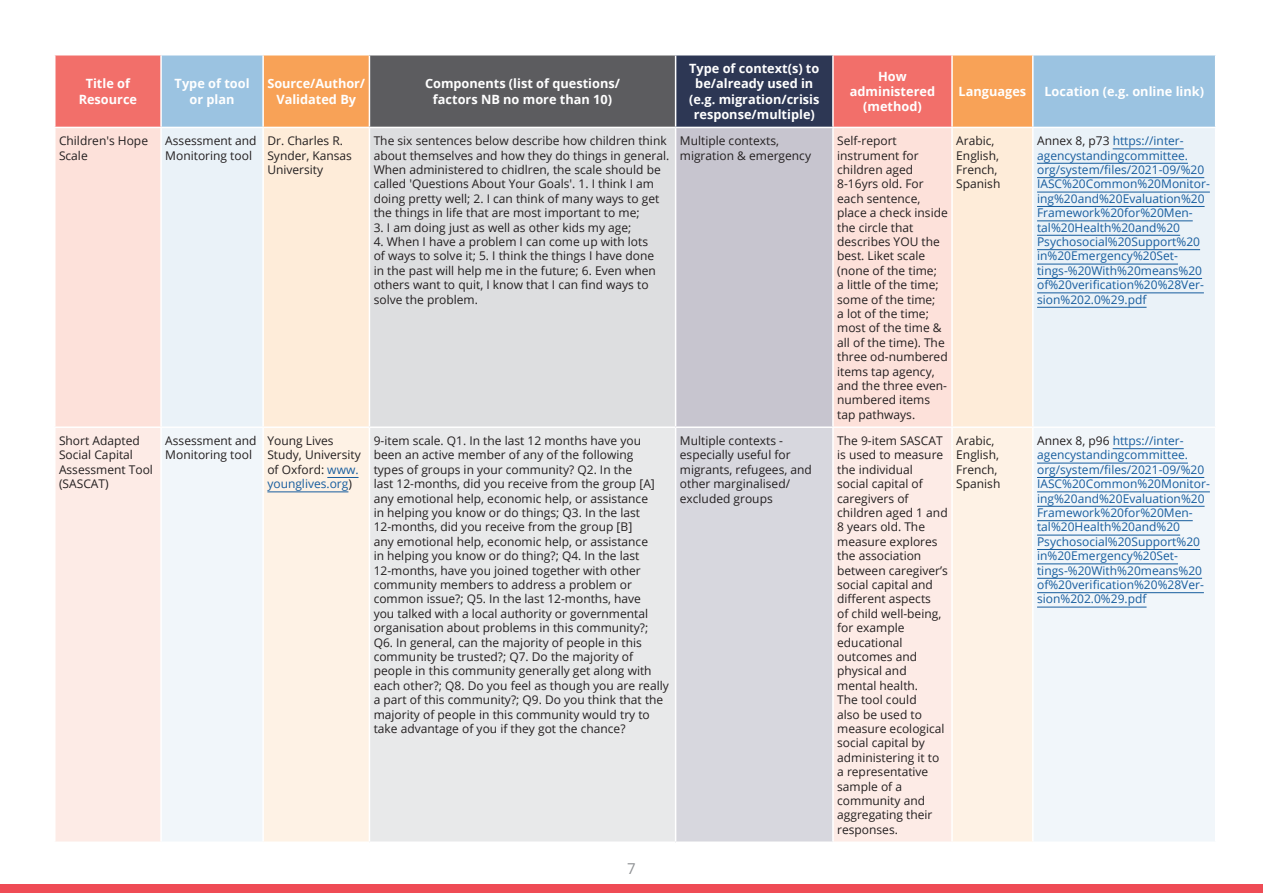
<style>
.page{position:relative;width:1263px;height:893px;background:#fff}
.page>*{position:absolute;margin:0;border:0;box-sizing:border-box;transform-origin:0 0}
.t1{font:15px "Open Sans";color:#8f9194}
.Table_head{font:700 12.75px/15.3px "Open Sans";color:#fff;text-align:center}
.table_body{font:12px/14.4px "Open Sans";color:#231f20}
.table_body-2{font:12px/14.4px "Open Sans";color:#175d9e}
.s1{color:#231f20}
.s2{color:#175d9e}
</style>
<div class="page">
<div style="left:0;top:884px;width:1263px;height:9px;background:#ef4b55"></div>
<div style="left:56px;top:56px;width:104px;height:71px;background:#f26f6a"></div>
<div style="left:162px;top:56px;width:1053px;height:71px;background:#9bc3e1"></div>
<svg style="left:264px;top:56px;width:768px;height:71px;background:#f58e5f"></svg>
<div style="left:369px;top:55px;width:307px;height:72px;background:#5c5c5f"></div>
<div style="left:676px;top:55px;width:157px;height:72px;background:#2d3754"></div>
<div style="left:56px;top:128px;width:104px;height:298px;background:#fde1da"></div>
<div style="left:162px;top:128px;width:1053px;height:298px;background:#eaf2f8"></div>
<svg style="left:264px;top:128px;width:768px;height:298px;background:#fde7d9"></svg>
<div style="left:369px;top:127px;width:307px;height:300px;background:#dddee0"></div>
<div style="left:676px;top:127px;width:157px;height:300px;background:#c7c5cf"></div>
<div style="left:56px;top:428px;width:104px;height:413px;background:#fdebe6"></div>
<div style="left:162px;top:428px;width:1053px;height:413px;background:#f1f6fa"></div>
<div style="left:264px;top:428px;width:768px;height:413px;background:#fef2e5"></div>
<div style="left:369px;top:427px;width:307px;height:415px;background:#e8e9ea"></div>
<div style="left:676px;top:427px;width:157px;height:415px;background:#d7d7de"></div>
<hr style="left:262px;top:56px;width:2px;height:71px;background:#fff">
<hr style="left:369px;top:54px;width:307px;height:2px;background:#fff">
<hr style="left:369px;top:56px;width:1px;height:71px;background:#fff">
<hr style="left:676px;top:54px;width:157px;height:2px;background:#fff">
<hr style="left:675px;top:56px;width:1px;height:71px;background:#fff">
<hr style="left:832px;top:56px;width:2px;height:71px;background:#fff">
<hr style="left:951px;top:56px;width:2px;height:71px;background:#fff">
<hr style="left:1032px;top:56px;width:1px;height:71px;background:#fff">
<hr style="left:369px;top:127px;width:307px;height:1px;background:#fff">
<hr style="left:676px;top:127px;width:157px;height:1px;background:#fff">
<hr style="left:262px;top:128px;width:2px;height:298px;background:#fff">
<hr style="left:369px;top:128px;width:1px;height:298px;background:#fff">
<hr style="left:675px;top:128px;width:1px;height:298px;background:#fff">
<hr style="left:832px;top:128px;width:2px;height:298px;background:#fff">
<hr style="left:951px;top:128px;width:2px;height:298px;background:#fff">
<hr style="left:1032px;top:128px;width:1px;height:298px;background:#fff">
<hr style="left:262px;top:428px;width:2px;height:413px;background:#fff">
<hr style="left:369px;top:426px;width:307px;height:2px;background:#fff">
<hr style="left:369px;top:428px;width:1px;height:413px;background:#fff">
<hr style="left:676px;top:426px;width:157px;height:2px;background:#fff">
<hr style="left:675px;top:428px;width:1px;height:413px;background:#fff">
<hr style="left:832px;top:428px;width:2px;height:413px;background:#fff">
<hr style="left:951px;top:428px;width:2px;height:413px;background:#fff">
<hr style="left:1032px;top:428px;width:1px;height:413px;background:#fff">
<hr style="left:369px;top:841px;width:307px;height:2px;background:#fff">
<hr style="left:676px;top:841px;width:157px;height:2px;background:#fff">
<hr style="left:1113px;top:149px;width:71px;height:1px;background:#175d9e">
<hr style="left:1037px;top:163px;width:151px;height:1px;background:#175d9e">
<hr style="left:1037px;top:177px;width:167px;height:1px;background:#175d9e">
<hr style="left:1037px;top:192px;width:173px;height:1px;background:#175d9e">
<hr style="left:1037px;top:206px;width:167px;height:1px;background:#175d9e">
<hr style="left:1037px;top:221px;width:156px;height:1px;background:#175d9e">
<hr style="left:1037px;top:235px;width:143px;height:1px;background:#175d9e">
<hr style="left:1037px;top:249px;width:163px;height:1px;background:#175d9e">
<hr style="left:1037px;top:264px;width:141px;height:1px;background:#175d9e">
<hr style="left:1037px;top:278px;width:165px;height:1px;background:#175d9e">
<hr style="left:1037px;top:293px;width:167px;height:1px;background:#175d9e">
<hr style="left:1037px;top:307px;width:109px;height:1px;background:#175d9e">
<hr style="left:327px;top:477px;width:31px;height:1px;background:#175d9e">
<hr style="left:267px;top:492px;width:81px;height:1px;background:#175d9e">
<hr style="left:1113px;top:448px;width:71px;height:1px;background:#175d9e">
<hr style="left:1037px;top:463px;width:151px;height:1px;background:#175d9e">
<hr style="left:1037px;top:477px;width:167px;height:1px;background:#175d9e">
<hr style="left:1037px;top:492px;width:173px;height:1px;background:#175d9e">
<hr style="left:1037px;top:506px;width:167px;height:1px;background:#175d9e">
<hr style="left:1037px;top:520px;width:156px;height:1px;background:#175d9e">
<hr style="left:1037px;top:535px;width:143px;height:1px;background:#175d9e">
<hr style="left:1037px;top:549px;width:163px;height:1px;background:#175d9e">
<hr style="left:1037px;top:564px;width:141px;height:1px;background:#175d9e">
<hr style="left:1037px;top:578px;width:165px;height:1px;background:#175d9e">
<hr style="left:1037px;top:592px;width:167px;height:1px;background:#175d9e">
<hr style="left:1037px;top:607px;width:109px;height:1px;background:#175d9e">
<p class="Table_head" style="left:79px;top:76px;width:60px">Title of<br>Resource</p>
<p class="Table_head" style="left:175px;top:76px;width:76px">Type of tool or plan</p>
<p class="Table_head" style="left:267px;top:76px;width:99px">Source/Author/<br>Validated By</p>
<p class="Table_head" style="left:425px;top:76px;width:197px">Components (list of questions/ factors NB no more than 10)</p>
<p class="table_body" style="left:59px;top:133px;width:91px">Children's Hope<br>Scale</p>
<p class="table_body" style="left:165px;top:133px;width:93px">Assessment and<br>Monitoring tool</p>
<p class="table_body" style="left:267px;top:133px;width:86px">Dr. Charles R.<br>Synder, Kansas<br>University</p>
<p class="table_body" style="left:374px;top:133px;width:297px">The six sentences below describe how children think about themselves and how they do things in general.<br>When administered to chidlren, the scale should be called 'Questions About Your Goals'. 1. I think I am doing pretty well; 2. I can think of many ways to get the things in life that are most important to me;</p>
<p class="table_body" style="left:374px;top:220px;width:259px">3. I am doing just as well as other kids my age;</p>
<p class="table_body" style="left:374px;top:234px;width:284px">4. When I have a problem I can come up with lots of ways to solve it; 5. I think the things I have done in the past will help me in the future; 6. Even when others want to quit, I know that I can find ways to solve the problem.</p>
<p class="Table_head" style="left:689px;top:60px;width:132px">Type of context(s) to be/already used in (e.g. migration/crisis response/multiple)</p>
<p class="Table_head" style="left:850px;top:68px;width:87px">How administered (method)</p>
<p class="Table_head" style="left:958px;top:83px;width:69px">Languages</p>
<p class="Table_head" style="left:1044px;top:83px;width:161px">Location (e.g. online link)</p>
<p class="table_body" style="left:680px;top:133px;width:133px">Multiple contexts, migration &amp; emergency</p>
<p class="table_body" style="left:837px;top:133px;width:112px">Self-report instrument for children aged<br>8-16yrs old. For each sentence, place a check inside the circle that describes YOU the best. Liket scale (none of the time;<br>a little of the time; some of the time;<br>a lot of the time; most of the time &amp; all of the time). The three od-numbered items tap agency, and the three even&shy;numbered items tap pathways.</p>
<p class="table_body" style="left:956px;top:133px;width:46px">Arabic,<br>English,<br>French,<br>Spanish</p>
<p class="table_body-2" style="left:1037px;top:133px;width:174px"><span class="s1">Annex 8, p73</span> https://inter&shy;agencystandingcommittee. org/system/files/2021-09/%20<br>IASC%20Common%20Monitor&shy;ing%20and%20Evaluation%20<br>Framework%20for%20Men&shy;tal%20Health%20and%20<br>Psychosocial%20Support%20 in%20Emergency%20Set&shy;tings-%20With%20means%20 of%20verification%20%28Ver&shy;sion%202.0%29.pdf</p>
<p class="table_body" style="left:59px;top:433px;width:96px">Short Adapted<br>Social Capital<br>Assessment Tool (SASCAT)</p>
<p class="table_body" style="left:165px;top:433px;width:93px">Assessment and<br>Monitoring tool</p>
<p class="table_body" style="left:267px;top:433px;width:95px">Young Lives<br>Study, University of Oxford: <span class="s2">www. younglives.org</span>)</p>
<p class="table_body" style="left:374px;top:433px;width:297px">9-item scale. Q1. In the last 12 months have you been an active member of any of the following<br>types of groups in your community? Q2. In the<br>last 12-months, did you receive from the group [A] any emotional help, economic help, or assistance<br>in helping you know or do things; Q3. In the last 12-months, did you receive from the group [B]<br>any emotional help, economic help, or assistance<br>in helping you know or do thing?; Q4. In the last 12-months, have you joined together with other community members to address a problem or common issue?; Q5. In the last 12-months, have<br>you talked with a local authority or governmental organisation about problems in this community?; Q6. In general, can the majority of people in this community be trusted?; Q7. Do the majority of people in this community generally get along with each other?; Q8. Do you feel as though you are really a part of this community?; Q9. Do you think that the majority of people in this community would try to take advantage of you if they got the chance?</p>
<p class="table_body" style="left:680px;top:433px;width:134px">Multiple contexts - especially useful for migrants, refugees, and other marginalised/ excluded groups</p>
<p class="table_body" style="left:837px;top:433px;width:112px">The 9-item SASCAT is used to measure the individual<br>social capital of caregivers of children aged 1 and<br>8 years old. The measure explores the association between caregiver’s social capital and different aspects<br>of child well-being, for example educational outcomes and physical and mental health.<br>The tool could<br>also be used to measure ecological social capital by administering it to a representative sample of a community and aggregating their responses.</p>
<p class="table_body" style="left:956px;top:433px;width:46px">Arabic,<br>English,<br>French,<br>Spanish</p>
<p class="table_body-2" style="left:1037px;top:433px;width:174px"><span class="s1">Annex 8, p96</span> https://inter&shy;agencystandingcommittee. org/system/files/2021-09/%20<br>IASC%20Common%20Monitor&shy;ing%20and%20Evaluation%20<br>Framework%20for%20Men&shy;tal%20Health%20and%20<br>Psychosocial%20Support%20 in%20Emergency%20Set&shy;tings-%20With%20means%20 of%20verification%20%28Ver&shy;sion%202.0%29.pdf</p>
<p class="t1" style="left:627px;top:858px;width:10px">7</p>
</div>
